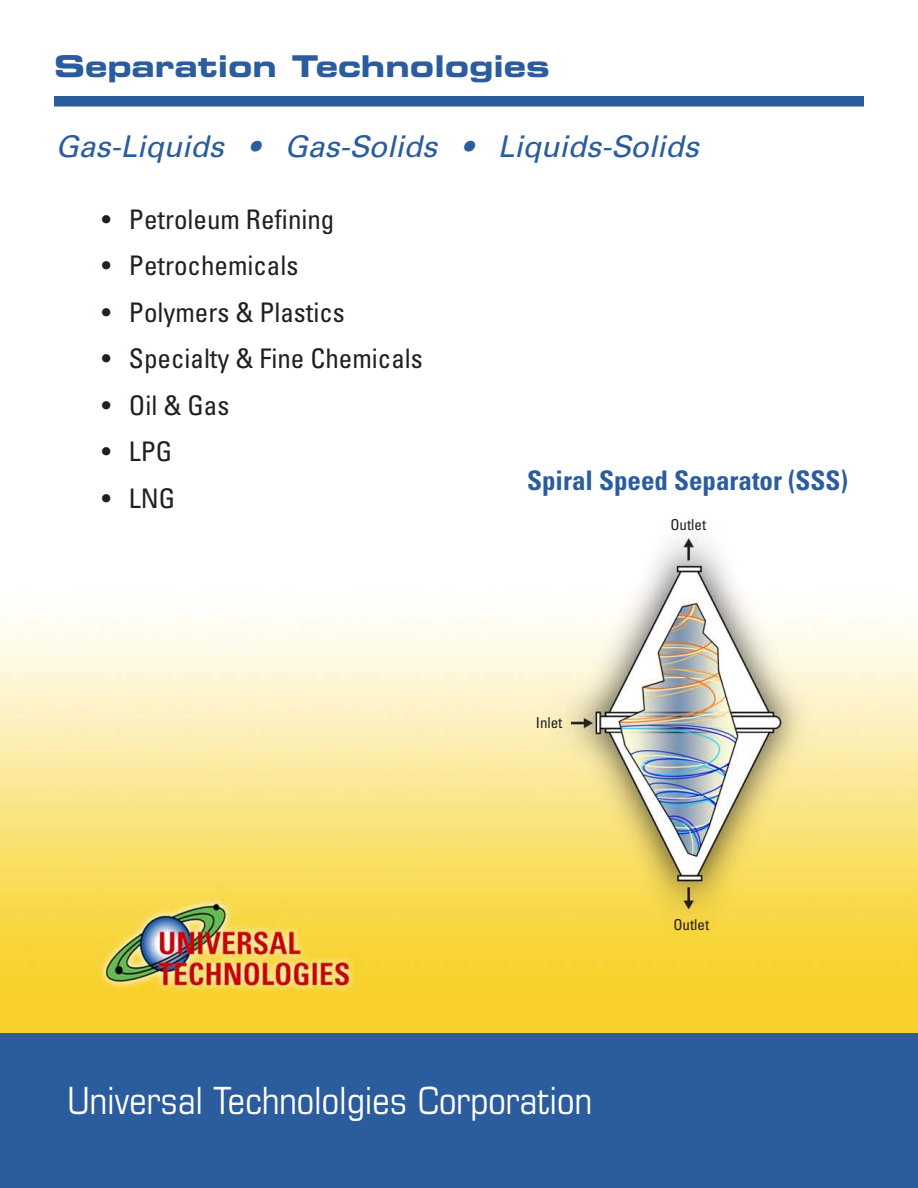
<style>
.page{position:relative;width:918px;height:1188px;background:#fff}
.page>*{position:absolute;margin:0;border:0;box-sizing:border-box;transform-origin:0 0}
.t1{font:condensed 37.5px "Eurostile";color:#fff}
.t2{font:italic 30px "Univers";color:#2b5c9d}
.t3{font:30px "Eurostile Bold Extended Two";color:#2b5c9d}
.t4{font:condensed 27px "Univers";color:#231f20}
.t5{font:700 condensed 27px "Univers";color:#2b5c9d}
.t6{font:condensed 15px "Univers";color:#231f20}
</style>
<div class="page">
<img style="left:0;top:106px;width:918px;height:965px">
<div style="left:1px;top:1033px;width:917px;height:155px;background:#2b5c9d"></div>
<div style="left:54px;top:96px;width:810px;height:10px;background:#2b5c9d"></div>
<p class="t3" style="left:54px;top:45px;width:497px">Separation Technologies</p>
<p class="t2" style="left:56px;top:128px;width:645px">Gas-Liquids • Gas-Solids • Liquids-Solids</p>
<p class="t4" style="left:102px;top:202px;width:234px">• Petroleum Refining</p>
<p class="t4" style="left:102px;top:249px;width:198px">• Petrochemicals</p>
<p class="t4" style="left:102px;top:295px;width:244px">• Polymers &amp; Plastics</p>
<p class="t4" style="left:102px;top:342px;width:322px">• Specialty &amp; Fine Chemicals</p>
<p class="t4" style="left:102px;top:388px;width:129px">• Oil &amp; Gas</p>
<p class="t4" style="left:102px;top:435px;width:72px">• LPG</p>
<p class="t4" style="left:102px;top:481px;width:75px">• LNG</p>
<p class="t5" style="left:527px;top:464px;width:323px">Spiral Speed Separator (SSS)</p>
<p class="t6" style="left:536px;top:713px;width:28px">Inlet</p>
<p class="t6" style="left:670px;top:516px;width:37px">Outlet</p>
<p class="t6" style="left:673px;top:915px;width:37px">Outlet</p>
<p class="t1" style="left:68px;top:1078px;width:526px">Universal Technololgies Corporation</p>
</div>
